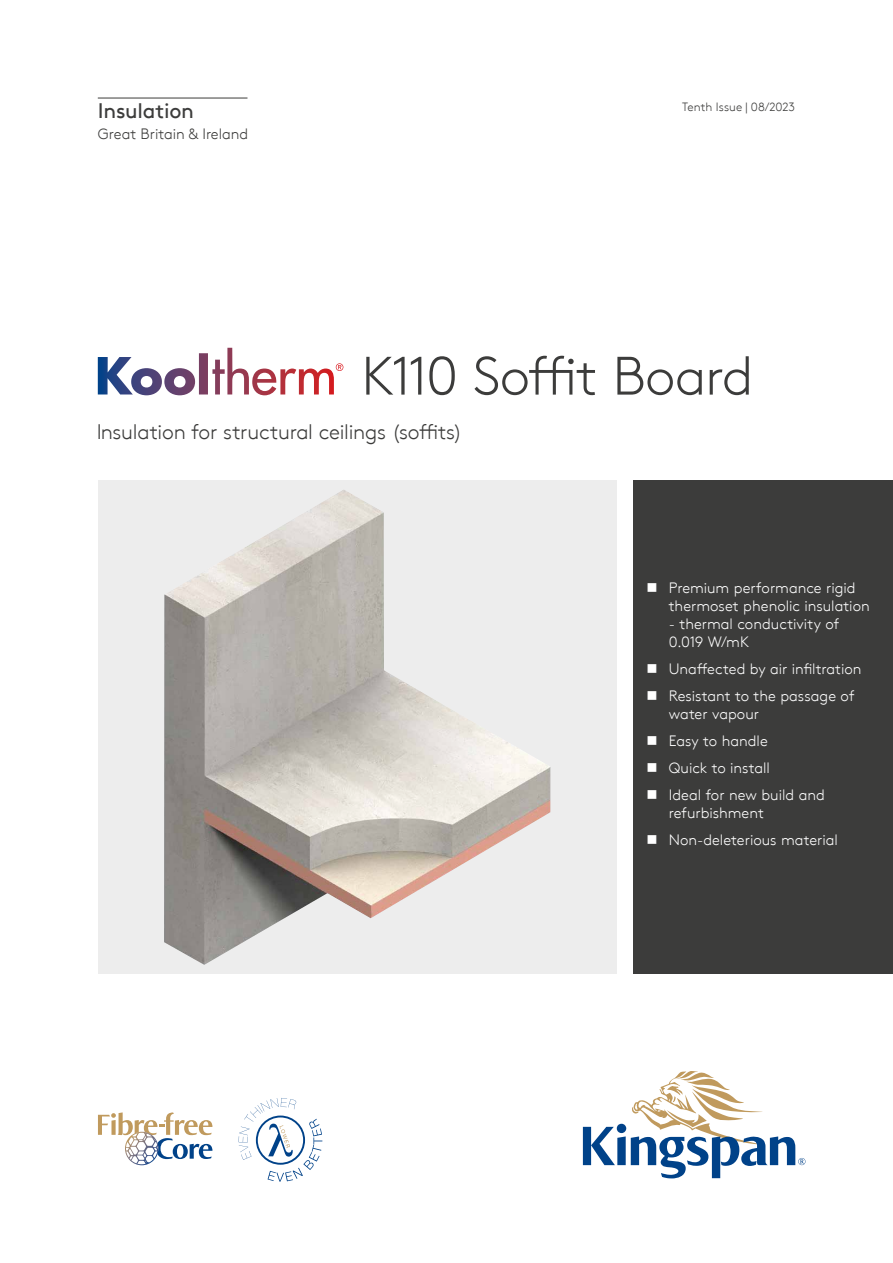
<style>
.page{position:relative;width:893px;height:1263px;background:#fff}
.page>*{position:absolute;margin:0;border:0;box-sizing:border-box;transform-origin:0 0}
.t1{font:300 54px "Kingspan Brown TT";letter-spacing:-.025em;color:#3c3c3b}
.t2{font:300 21px "Kingspan Brown TT";letter-spacing:-.015em;color:#3c3c3b}
.t3{font:21px "Kingspan Brown TT";letter-spacing:-.01em;color:#3c3c3b}
.t4{font:300 15px/18px "Kingspan Brown TT";color:#fff}
.t5{font:300 15px "Kingspan Brown TT";color:#3c3c3b}
.t6{font:300 12px "Kingspan Brown TT";color:#3c3c3b}
</style>
<div class="page">
<div style="left:98px;top:480px;width:519px;height:494px;background:#ededed"></div>
<div style="left:634px;top:480px;width:259px;height:494px;background:#3c3c3b"></div>
<svg style="left:98px;top:348px;width:245px;height:47px"></svg>
<img style="left:164px;top:490px;width:386px;height:475px">
<hr style="left:98px;top:98px;width:149px;height:1px;background:#3c3c3b">
<svg style="left:583px;top:1071px;width:222px;height:107px"></svg>
<svg style="left:239px;top:1098px;width:83px;height:83px"></svg>
<svg style="left:98px;top:1112px;width:114px;height:53px"></svg>
<h2 class="t3" style="left:98px;top:95px;width:98px">Insulation</h2>
<p class="t5" style="left:98px;top:123px;width:152px">Great Britain &amp; Ireland</p>
<p class="t6" style="left:682px;top:98px;width:114px">Tenth Issue | 08/2023</p>
<h1 class="t1" style="left:361px;top:336px;width:393px">K110 Soffit Board</h1>
<h2 class="t2" style="left:96px;top:417px;width:368px">Insulation for structural ceilings (soffits)</h2>
<p class="t4" style="left:669px;top:578px;width:202px;text-indent:-22px">■ Premium performance rigid thermoset phenolic insulation</p>
<p class="t4" style="left:669px;top:614px;width:172px">- thermal conductivity of<br>0.019 W/mK</p>
<p class="t4" style="left:646px;top:659px;width:217px">■ Unaffected by air infiltration</p>
<p class="t4" style="left:669px;top:686px;width:187px;text-indent:-22px">■ Resistant to the passage of water vapour</p>
<p class="t4" style="left:646px;top:731px;width:123px">■ Easy to handle</p>
<p class="t4" style="left:646px;top:758px;width:125px">■ Quick to install</p>
<p class="t4" style="left:669px;top:785px;width:157px;text-indent:-22px">■ Ideal for new build and refurbishment</p>
<p class="t4" style="left:646px;top:830px;width:193px">■ Non-deleterious material</p>
</div>
